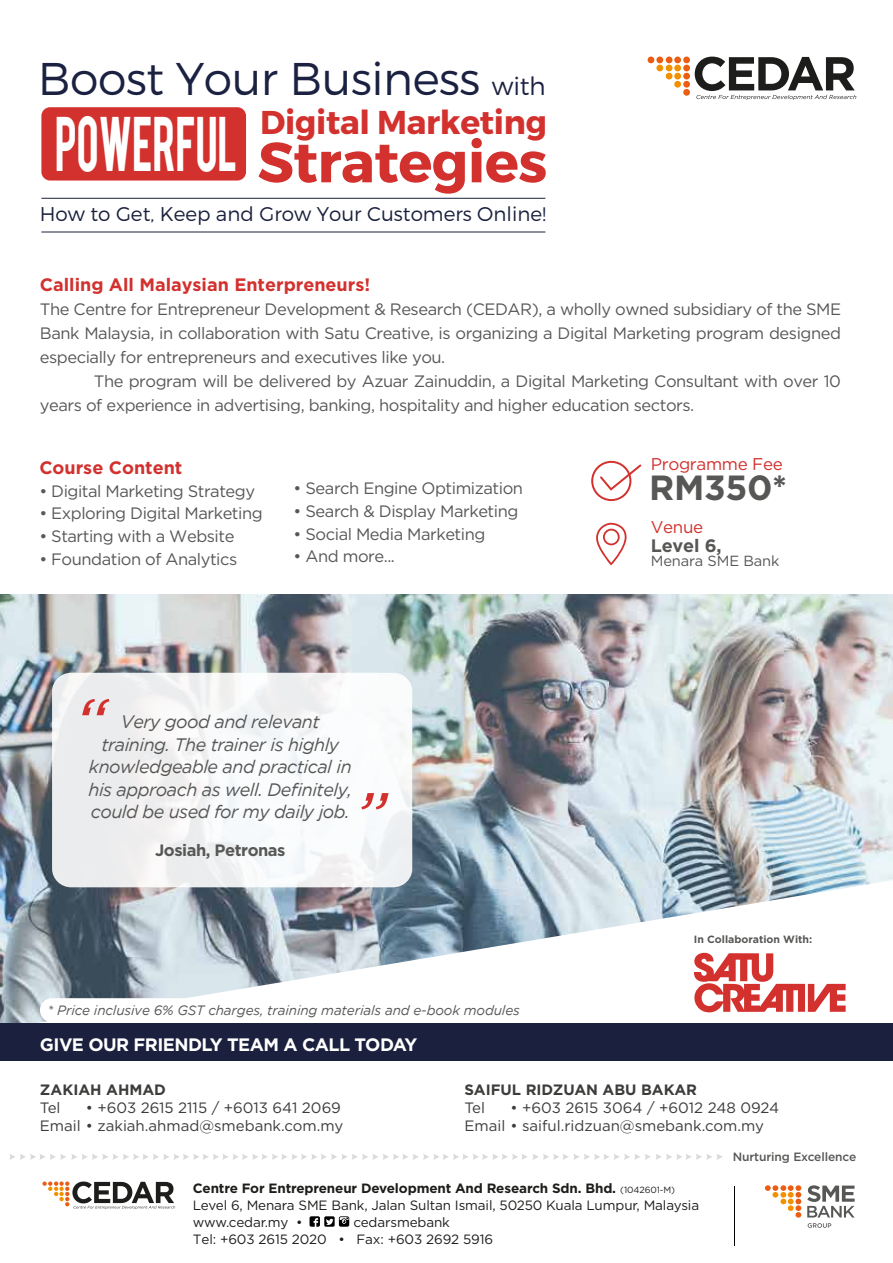
<style>
.page{position:relative;width:893px;height:1263px;background:#fff}
.page>*{position:absolute;margin:0;border:0;box-sizing:border-box;transform-origin:0 0}
.t1{font:60.75px "Bebas";letter-spacing:-.01em;color:#fff;scale:.71 1}
.t2{font:700 56.55px "Montserrat";letter-spacing:-.01em;color:#d2312e}
.t3{font:300 45.75px "Montserrat";letter-spacing:-.01em;color:#1b2141}
.t4{font:700 34.95px "Gotham";letter-spacing:-.01em;color:#575756}
.t5{font:700 33px "Montserrat";letter-spacing:-.01em;color:#d2312e}
.t6{font:300 19.95px "Montserrat";color:#1a203d}
.t7{font:italic 18px/22.5px "Gotham";letter-spacing:-.03em;color:#575756;text-align:center}
.t8{font:700 18px "Gotham";color:#d2312e}
.t9{font:700 18px "Gotham";letter-spacing:-.03em;color:#fff}
.t10{font:700 18px "Gotham";letter-spacing:-.01em;color:#575756}
.t11{font:16.95px "Gotham";letter-spacing:-.02em;color:#d2312e}
.t12{font:16.5px/24px "Gotham";letter-spacing:-.03em;color:#575756;text-align:justify}
.t13{font:700 16.5px "Gotham";letter-spacing:-.03em;color:#575756}
.t14{font:15px/18px "Gotham";color:#3c3c3b}
.t15{font:700 15px "Gotham";color:#3c3c3b}
.t16{font:14.7px "Gotham";letter-spacing:-.01em;color:#575756}
.t17{font:13.5px/17px "Gotham";letter-spacing:-.01em;color:#1d1d1b}
.t18{font:italic 13.5px "Gotham";letter-spacing:-.01em;color:#575756}
.t19{font:500 12px "Gotham";letter-spacing:-.01em;color:#575756}
.t20{font:700 10.5px "Gotham";color:#575756}
.s1{font-size:25.05px}
.s2{font-weight:700}
.s3{font-size:9px}
</style>
<div class="page">
<img style="left:0;top:594px;width:893px;height:429px">
<svg style="left:34px;top:880px;width:859px;height:143px"></svg>
<div style="left:0;top:1023px;width:893px;height:38px;background:#1a203d"></div>
<svg style="left:9px;top:1154px;width:713px;height:6px"></svg>
<hr style="left:735px;top:1186px;width:1px;height:59px;background:#000">
<svg style="left:807px;top:1185px;width:48px;height:32px"></svg>
<svg style="left:765px;top:1185px;width:36px;height:32px"></svg>
<svg style="left:808px;top:1223px;width:23px;height:5px"></svg>
<svg style="left:310px;top:1216px;width:10px;height:11px"></svg>
<div style="left:324px;top:1216px;width:11px;height:11px;background:#000;border-radius:2px"></div>
<svg style="left:326px;top:1219px;width:7px;height:6px"></svg>
<svg style="left:339px;top:1216px;width:10px;height:11px"></svg>
<svg style="left:42px;top:1181px;width:133px;height:28px"></svg>
<div style="left:40px;top:998px;width:487px;height:24px;background:#fff;border-radius:12px"></div>
<svg style="left:693px;top:952px;width:153px;height:61px"></svg>
<div style="left:674px;top:81px;width:7px;height:7px;background:#f29100;border-radius:50%"></div>
<div style="left:674px;top:73px;width:7px;height:7px;background:#f29100;border-radius:50%"></div>
<div style="left:674px;top:65px;width:7px;height:6px;background:#f29100;border-radius:50%"></div>
<div style="left:666px;top:73px;width:6px;height:7px;background:#f29100;border-radius:50%"></div>
<div style="left:656px;top:65px;width:7px;height:6px;background:#f29100;border-radius:50%"></div>
<div style="left:683px;top:89px;width:7px;height:7px;background:#ea5d12;border-radius:50%"></div>
<div style="left:683px;top:81px;width:7px;height:7px;background:#ea5d12;border-radius:50%"></div>
<div style="left:683px;top:73px;width:7px;height:7px;background:#ea5d12;border-radius:50%"></div>
<div style="left:683px;top:65px;width:7px;height:6px;background:#ea5d12;border-radius:50%"></div>
<div style="left:683px;top:57px;width:7px;height:6px;background:#ea5d12;border-radius:50%"></div>
<div style="left:674px;top:57px;width:7px;height:6px;background:#ea5d12;border-radius:50%"></div>
<svg style="left:666px;top:57px;width:6px;height:14px"></svg>
<div style="left:656px;top:57px;width:7px;height:6px;background:#ea5d12;border-radius:50%"></div>
<svg style="left:648px;top:57px;width:6px;height:6px"></svg>
<svg style="left:695px;top:57px;width:161px;height:43px"></svg>
<div style="left:52px;top:673px;width:360px;height:214px;background:#f5f5f6;border-radius:19px"></div>
<div style="left:41px;top:107px;width:205px;height:74px;background:#d2312e;border-radius:9px"></div>
<hr style="left:41px;top:198px;width:504px;height:1px;background:#1a203d">
<hr style="left:41px;top:232px;width:504px;height:1px;background:#1a203d">
<svg style="left:591px;top:461px;width:50px;height:40px"></svg>
<svg style="left:596px;top:523px;width:31px;height:42px"></svg>
<svg style="left:82px;top:699px;width:27px;height:16px"></svg>
<svg style="left:361px;top:793px;width:28px;height:16px"></svg>
<h3 class="t3" style="left:38px;top:51px;width:509px">Boost Your Business <span class="s1">with</span></h3>
<h1 class="t1" style="left:55px;top:100px;width:259px">POWERFUL</h1>
<h3 class="t5" style="left:260px;top:101px;width:288px">Digital Marketing</h3>
<h2 class="t2" style="left:258px;top:127px;width:291px">Strategies</h2>
<p class="t6" style="left:40px;top:202px;width:508px">How to Get, Keep and Grow Your Customers Online!</p>
<p class="t8" style="left:40px;top:273px;width:332px">Calling All Malaysian Enterpreneurs!</p>
<p class="t12" style="left:40px;top:297px;width:803px">The Centre for Entrepreneur Development &amp; Research (CEDAR), a wholly owned subsidiary of the SME Bank Malaysia, in collaboration with Satu Creative, is organizing a Digital Marketing program designed especially for entrepreneurs and executives like you.</p>
<p class="t12" style="left:40px;top:369px;width:803px;text-indent:54px">The program will be delivered by Azuar Zainuddin, a Digital Marketing Consultant with over 10 years of experience in advertising, banking, hospitality and higher education sectors.</p>
<p class="t8" style="left:39px;top:455px;width:145px">Course Content</p>
<p class="t12" style="left:39px;top:478px;width:217px">• Digital Marketing Strategy</p>
<p class="t12" style="left:39px;top:501px;width:225px">• Exploring Digital Marketing</p>
<p class="t12" style="left:39px;top:524px;width:197px">• Starting with a Website</p>
<p class="t12" style="left:39px;top:547px;width:200px">• Foundation of Analytics</p>
<p class="t12" style="left:294px;top:476px;width:231px">• Search Engine Optimization</p>
<p class="t12" style="left:294px;top:499px;width:226px">• Search &amp; Display Marketing</p>
<p class="t12" style="left:294px;top:521px;width:193px">• Social Media Marketing</p>
<p class="t12" style="left:294px;top:544px;width:103px">• And more...</p>
<p class="t7" style="left:89px;top:711px;width:265px">Very good and relevant training. The trainer is highly knowledgeable and practical in his approach as well. Definitely, could be used for my daily job.</p>
<p class="t13" style="left:155px;top:839px;width:132px">Josiah, Petronas</p>
<p class="t18" style="left:48px;top:1003px;width:474px">* Price inclusive 6% GST charges, training materials and e-book modules</p>
<p class="t9" style="left:40px;top:1033px;width:379px">GIVE OUR FRIENDLY TEAM A CALL TODAY</p>
<p class="t11" style="left:651px;top:453px;width:134px">Programme Fee</p>
<h3 class="t4" style="left:649px;top:464px;width:140px">RM350*</h3>
<p class="t11" style="left:651px;top:516px;width:54px">Venue</p>
<p class="t10" style="left:651px;top:533px;width:72px">Level 6,</p>
<p class="t16" style="left:651px;top:551px;width:130px">Menara SME Bank</p>
<p class="t20" style="left:694px;top:932px;width:120px">In Collaboration With:</p>
<p class="t15" style="left:40px;top:1080px;width:128px">ZAKIAH AHMAD</p>
<p class="t14" style="left:40px;top:1099px;width:22px">Tel</p>
<p class="t14" style="left:40px;top:1099px;width:305px;text-align:right">• +603 2615 2115 / +6013 641 2069<br>Email • zakiah.ahmad@smebank.com.my</p>
<p class="t15" style="left:464px;top:1080px;width:234px">SAIFUL RIDZUAN ABU BAKAR</p>
<p class="t14" style="left:464px;top:1099px;width:22px">Tel</p>
<p class="t14" style="left:464px;top:1099px;width:316px;text-indent:46px">• +603 2615 3064 / +6012 248 0924<br>Email • saiful.ridzuan@smebank.com.my</p>
<p class="t19" style="left:733px;top:1148px;width:125px">Nurturing Excellence</p>
<p class="t17" style="left:193px;top:1179px;width:508px"><span class="s2">Centre For Entrepreneur Development And Research Sdn. Bhd.</span> <span class="s3">(1042601-M)<br></span>Level 6, Menara SME Bank, Jalan Sultan Ismail, 50250 Kuala Lumpur, Malaysia www.cedar.my •</p>
<p class="t17" style="left:193px;top:1213px;width:302px;text-indent:160px">cedarsmebank<br>Tel: +603 2615 2020 • Fax: +603 2692 5916</p>
</div>
